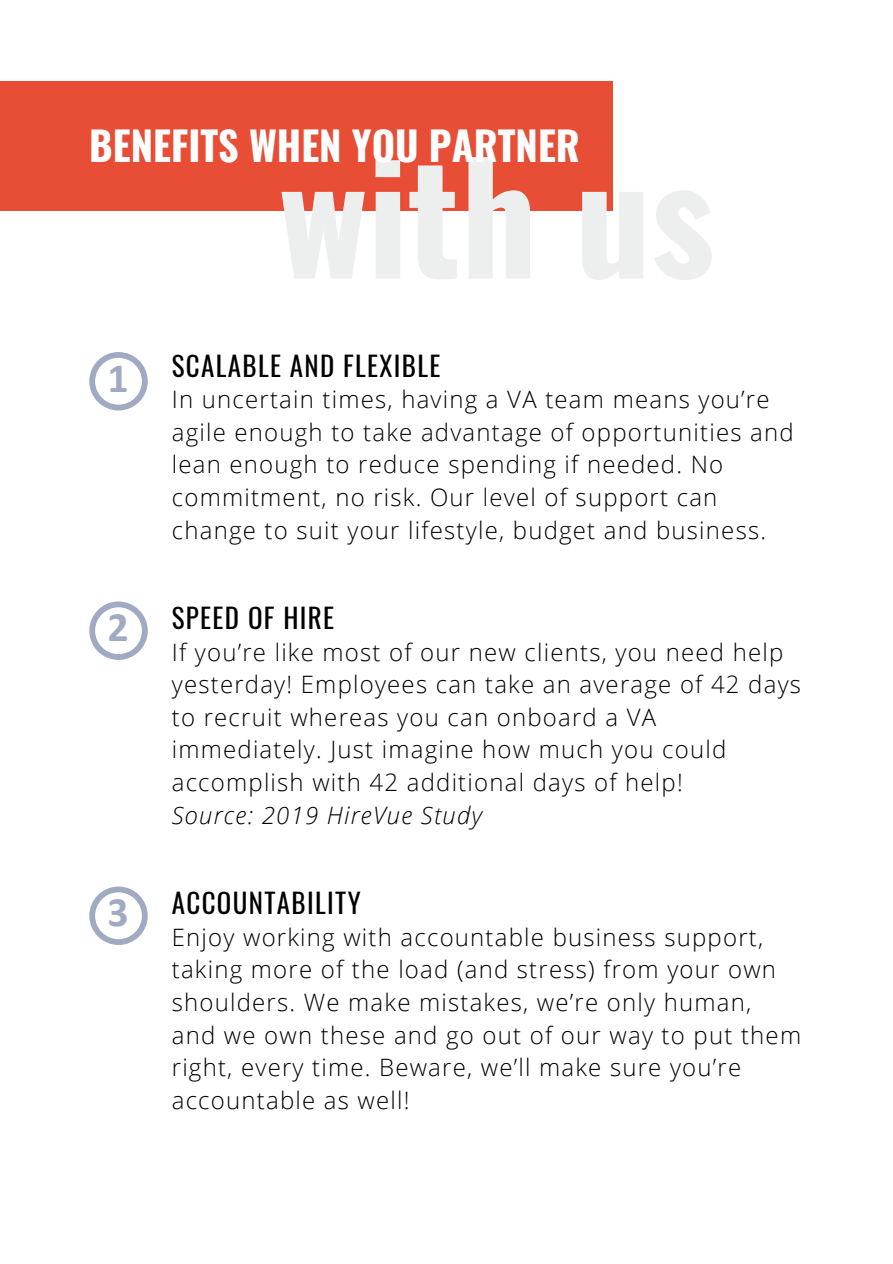
<style>
.page{position:relative;width:893px;height:1264px;background:#fff}
.page>*{position:absolute;margin:0;border:0;box-sizing:border-box;transform-origin:0 0}
.t1{font:700 149.85px "Oswald";color:#edefee}
.t2{font:700 42px "Calibri";color:#a0aac2}
.t3{font:700 40.05px "Oswald";color:#fff}
.t4{font:27px "Oswald";letter-spacing:.05em;color:#000}
.t5{font:300 24px/32.5px "Open Sans";letter-spacing:.05em;color:#000}
.t6{font:italic 300 24px "Open Sans";letter-spacing:.05em;color:#000}
</style>
<div class="page">
<svg style="left:89px;top:601px;width:59px;height:59px"></svg>
<svg style="left:89px;top:352px;width:59px;height:58px"></svg>
<svg style="left:89px;top:886px;width:59px;height:59px"></svg>
<div style="left:0;top:81px;width:612px;height:129px;background:#e84e36"></div>
<p class="t3" style="left:89px;top:114px;width:492px">BENEFITS WHEN YOU PARTNER</p>
<p class="t1" style="left:278px;top:100px;width:437px">with us</p>
<p class="t2" style="left:108px;top:360px;width:23px">1</p>
<p class="t2" style="left:108px;top:609px;width:23px">2</p>
<p class="t2" style="left:108px;top:894px;width:23px">3</p>
<p class="t4" style="left:172px;top:344px;width:270px">SCALABLE AND FLEXIBLE</p>
<p class="t5" style="left:172px;top:382px;width:623px">In uncertain times, having a VA team means you’re agile enough to take advantage of opportunities and lean enough to reduce spending if needed. No commitment, no risk. Our level of support can change to suit your lifestyle, budget and business.</p>
<p class="t4" style="left:172px;top:597px;width:164px">SPEED OF HIRE</p>
<p class="t5" style="left:172px;top:635px;width:630px">If you’re like most of our new clients, you need help yesterday! Employees can take an average of 42 days to recruit whereas you can onboard a VA immediately. Just imagine how much you could accomplish with 42 additional days of help!</p>
<p class="t6" style="left:172px;top:798px;width:312px">Source: 2019 HireVue Study</p>
<p class="t4" style="left:172px;top:882px;width:190px">ACCOUNTABILITY</p>
<p class="t5" style="left:172px;top:920px;width:630px">Enjoy working with accountable business support, taking more of the load (and stress) from your own shoulders. We make mistakes, we’re only human,<br>and we own these and go out of our way to put them right, every time. Beware, we’ll make sure you’re accountable as well!</p>
</div>
